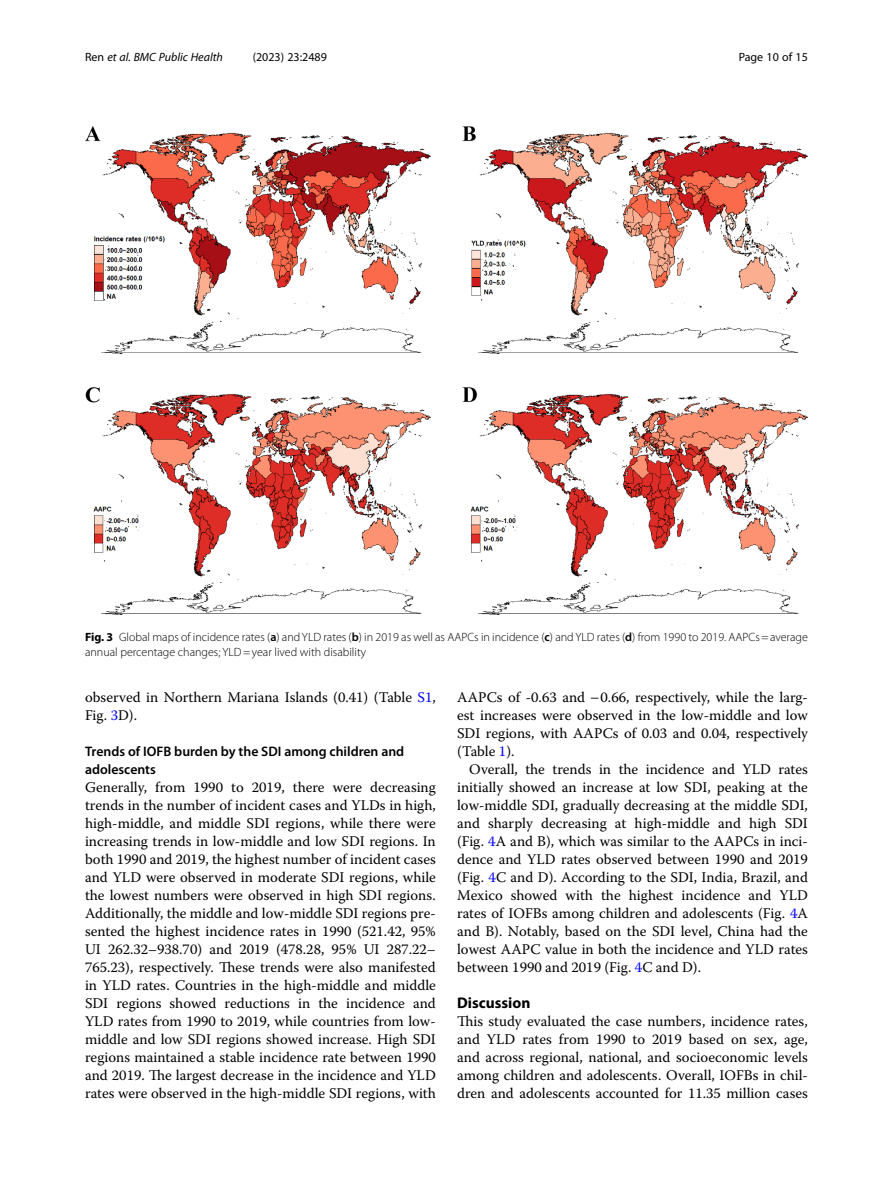
<style>
.page{position:relative;width:893px;height:1191px;background:#fff}
.page>*{position:absolute;margin:0;border:0;box-sizing:border-box;transform-origin:0 0}
.Head_1{font:700 15.45px "Myriad Pro";color:#000}
.Body_Text{font:14.7px/18px "Warnock Pro";color:#000;text-align:justify}
.Body_Text_Indent{font:14.7px/18px "Warnock Pro";color:#000}
.Head_2{font:600 13.8px/18px "Myriad Pro";color:#000}
.Figure_Caption{font:300 12px/15px "Myriad Pro";color:#000}
.t1{font:italic 12px "Myriad Pro";color:#000}
.t2{font:12px "Myriad Pro";color:#000}
.s1{font-style:normal}
.s2{font-weight:700}
.s3{font-weight:600}
.s4{color:#00f}
</style>
<div class="page">
<img style="left:85px;top:126px;width:723px;height:488px">
<p class="t1" style="left:85px;top:50px;width:139px"><span class="s1">Ren</span> et al. BMC Public Health</p>
<p class="t2" style="left:253px;top:50px;width:76px">(2023) 23:2489</p>
<p class="t2" style="left:739px;top:50px;width:71px">Page 10 of 15</p>
<p class="Figure_Caption" style="left:85px;top:630px;width:724px"><span class="s2">Fig. 3</span> Global maps of incidence rates (<span class="s3">a</span>) and YLD rates (<span class="s3">b</span>) in 2019 as well as AAPCs in incidence (<span class="s3">c</span>) and YLD rates (<span class="s3">d</span>) from 1990 to 2019. AAPCs=average annual percentage changes; YLD=year lived with disability</p>
<p class="Body_Text_Indent" style="left:85px;top:688px;width:352px">observed in Northern Mariana Islands (0.41) (Table <span class="s4">S1</span>,<br>Fig. <span class="s4">3</span>D).</p>
<p class="Head_2" style="left:85px;top:742px;width:321px">Trends of IOFB burden by the SDI among children and adolescents</p>
<p class="Body_Text" style="left:85px;top:778px;width:352px">Generally, from 1990 to 2019, there were decreasing trends in the number of incident cases and YLDs in high, high-middle, and middle SDI regions, while there were increasing trends in low-middle and low SDI regions. In both 1990 and 2019, the highest number of incident cases and YLD were observed in moderate SDI regions, while the lowest numbers were observed in high SDI regions.<br>Additionally, the middle and low-middle SDI regions pre&shy;sented the highest incidence rates in 1990 (521.42, 95% UI 262.32–938.70) and 2019 (478.28, 95% UI 287.22– 765.23), respectively. These trends were also manifested in YLD rates. Countries in the high-middle and middle SDI regions showed reductions in the incidence and YLD rates from 1990 to 2019, while countries from low&shy;middle and low SDI regions showed increase. High SDI regions maintained a stable incidence rate between 1990 and 2019. The largest decrease in the incidence and YLD rates were observed in the high-middle SDI regions, with</p>
<p class="Body_Text" style="left:457px;top:688px;width:352px">AAPCs of -0.63 and −0.66, respectively, while the larg&shy;est increases were observed in the low-middle and low SDI regions, with AAPCs of 0.03 and 0.04, respectively (Table <span class="s4">1</span>).</p>
<p class="Body_Text_Indent" style="left:457px;top:760px;width:352px;text-align:justify;text-indent:12px">Overall, the trends in the incidence and YLD rates initially showed an increase at low SDI, peaking at the low-middle SDI, gradually decreasing at the middle SDI, and sharply decreasing at high-middle and high SDI (Fig. <span class="s4">4</span>A and B), which was similar to the AAPCs in inci&shy;dence and YLD rates observed between 1990 and 2019 (Fig. <span class="s4">4</span>C and D). According to the SDI, India, Brazil, and Mexico showed with the highest incidence and YLD rates of IOFBs among children and adolescents (Fig. <span class="s4">4</span>A and B). Notably, based on the SDI level, China had the lowest AAPC value in both the incidence and YLD rates between 1990 and 2019 (Fig. <span class="s4">4</span>C and D).</p>
<p class="Head_1" style="left:457px;top:993px;width:75px">Discussion</p>
<p class="Body_Text" style="left:457px;top:1012px;width:352px">This study evaluated the case numbers, incidence rates, and YLD rates from 1990 to 2019 based on sex, age, and across regional, national, and socioeconomic levels among children and adolescents. Overall, IOFBs in chil&shy;dren and adolescents accounted for 11.35 million cases</p>
</div>
